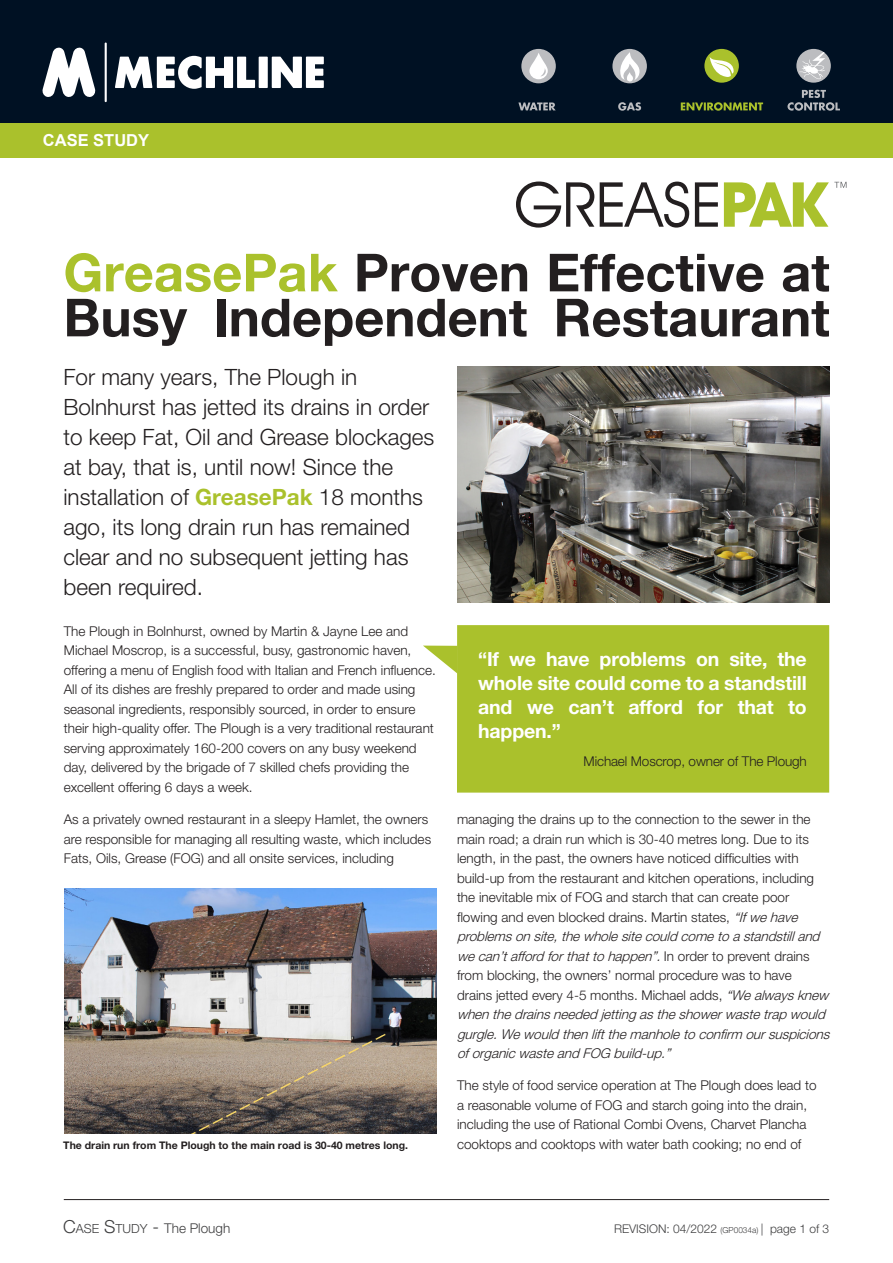
<style>
.page{position:relative;width:893px;height:1263px;background:#fff}
.page>*{position:absolute;margin:0;border:0;box-sizing:border-box;transform-origin:0 0}
.t1{font:700 52.5px/45px "Helvetica Neue LT Pro";color:#231f20}
.t2{font:300 22.5px/30px "Helvetica Neue LT Pro";color:#231f20}
.t3{font:700 19.5px/24px "Helvetica Neue LT Pro";letter-spacing:-.01em;color:#fff;text-align:justify}
.t4{font:700 16.5px "Arial";color:#fff}
.t5{font:300 13.5px/19.5px "Helvetica Neue LT Pro";color:#231f20}
.t6{font:300 13.5px "Helvetica Neue LT Pro";color:#3e3e3f}
.t7{font:300 12px "Helvetica Neue LT Pro";color:#3e3e3f}
.t8{font:700 10.5px "Helvetica Neue LT Pro";color:#231f20}
.s1{color:#aac12c}
.s2{font-weight:700;color:#aac12c}
.s3{font-style:italic}
.s4{font-size:18px}
.s5{font-size:12.6px}
.s6{font-size:8.25px}
</style>
<div class="page">
<svg style="left:516px;top:181px;width:78px;height:47px"></svg>
<svg style="left:600px;top:182px;width:89px;height:46px"></svg>
<svg style="left:695px;top:182px;width:23px;height:45px"></svg>
<svg style="left:724px;top:182px;width:122px;height:45px"></svg>
<img style="left:457px;top:367px;width:373px;height:236px">
<div style="left:0;top:0;width:893px;height:123px;background:#001123"></div>
<div style="left:0;top:123px;width:893px;height:34px;background:#aac12c"></div>
<svg style="left:518px;top:102px;width:38px;height:8px"></svg>
<svg style="left:618px;top:102px;width:23px;height:9px"></svg>
<svg style="left:681px;top:102px;width:82px;height:9px"></svg>
<svg style="left:787px;top:90px;width:53px;height:21px"></svg>
<svg style="left:612px;top:49px;width:35px;height:34px"></svg>
<svg style="left:616px;top:52px;width:27px;height:31px"></svg>
<div style="left:704px;top:49px;width:35px;height:34px;background:#aac12c;border-radius:50%"></div>
<svg style="left:710px;top:57px;width:24px;height:20px"></svg>
<svg style="left:796px;top:49px;width:35px;height:34px"></svg>
<svg style="left:799px;top:52px;width:26px;height:28px"></svg>
<div style="left:521px;top:49px;width:35px;height:34px;background:#bcbdc0;border-radius:50%"></div>
<svg style="left:529px;top:53px;width:19px;height:26px"></svg>
<svg style="left:115px;top:56px;width:140px;height:33px"></svg>
<div style="left:259px;top:57px;width:9px;height:31px;background:#fff"></div>
<svg style="left:272px;top:57px;width:52px;height:31px"></svg>
<hr style="left:105px;top:43px;width:2px;height:59px;background:#fff">
<svg style="left:42px;top:47px;width:54px;height:50px"></svg>
<hr style="left:64px;top:1199px;width:765px;height:1px;background:#231f20">
<div style="left:457px;top:625px;width:372px;height:168px;background:#aac12c"></div>
<svg style="left:423px;top:646px;width:35px;height:28px"></svg>
<img style="left:64px;top:888px;width:372px;height:245px">
<p class="t4" style="left:43px;top:130px;width:108px">CASE STUDY</p>
<p class="t1" style="left:63px;top:249px;width:768px"><span class="s1">GreasePak</span> Proven Effective at<br>Busy Independent Restaurant</p>
<p class="t2" style="left:63px;top:362px;width:372px">For many years, The Plough in<br>Bolnhurst has jetted its drains in order to keep Fat, Oil and Grease blockages at bay, that is, until now! Since the installation of <span class="s2">GreasePak</span> 18 months ago, its long drain run has remained clear and no subsequent jetting has been required.</p>
<p class="t5" style="left:64px;top:621px;width:374px">The Plough in Bolnhurst, owned by Martin &amp; Jayne Lee and Michael Moscrop, is a successful, busy, gastronomic haven, offering a menu of English food with Italian and French influence.<br>All of its dishes are freshly prepared to order and made using seasonal ingredients, responsibly sourced, in order to ensure their high-quality offer. The Plough is a very traditional restaurant serving approximately 160-200 covers on any busy weekend day, delivered by the brigade of 7 skilled chefs providing the excellent offering 6 days a week.</p>
<p class="t5" style="left:64px;top:809px;width:369px">As a privately owned restaurant in a sleepy Hamlet, the owners are responsible for managing all resulting waste, which includes<br>Fats, Oils, Grease (FOG) and all onsite services, including</p>
<p class="t5" style="left:457px;top:809px;width:378px">managing the drains up to the connection to the sewer in the main road; a drain run which is 30-40 metres long. Due to its length, in the past, the owners have noticed difficulties with build-up from the restaurant and kitchen operations, including the inevitable mix of FOG and starch that can create poor<br>flowing and even blocked drains. Martin states, <span class="s3">“Ifwehave problemsonsite,thewholesitecouldcometoastandstilland wecan’taffordforthattohappen”.</span>I n o r d e r t o p r e v e n t d r a i n s from blocking, the owners’ normal procedure was to have<br>drains jetted every 4-5 months. Michael adds, <span class="s3">“Wealwaysknew whenthedrainsneededjettingastheshowerwastetrapwould gurgle.Wewouldthenliftthemanholetoconfirm oursuspicions oforganicwasteandFOG build-up.”</span></p>
<p class="t5" style="left:457px;top:1075px;width:361px">The style of food service operation at The Plough does lead to a reasonable volume of FOG and starch going into the drain, including the use of Rational Combi Ovens, Charvet Plancha cooktops and cooktops with water bath cooking; no end of</p>
<p class="t3" style="left:478px;top:646px;width:330px">“If we have problems on site, the whole site could come to a standstill and we can’t afford for that to happen.”</p>
<p class="t5" style="left:584px;top:751px;width:225px">Michael Moscrop, owner of The Plough</p>
<p class="t8" style="left:63px;top:1139px;width:346px">The drain run from The Plough to the main road is 30-40 metres long.</p>
<p class="t6" style="left:63px;top:1220px;width:169px"><span class="s4">C</span><span class="s5">ASE</span> <span class="s4">S</span><span class="s5">TUDY</span> <span class="s4">-</span> The Plough</p>
<p class="t7" style="left:614px;top:1221px;width:217px">REVISION: 04/2022 <span class="s6">(GP0034a)</span> | page 1 of 3</p>
</div>
